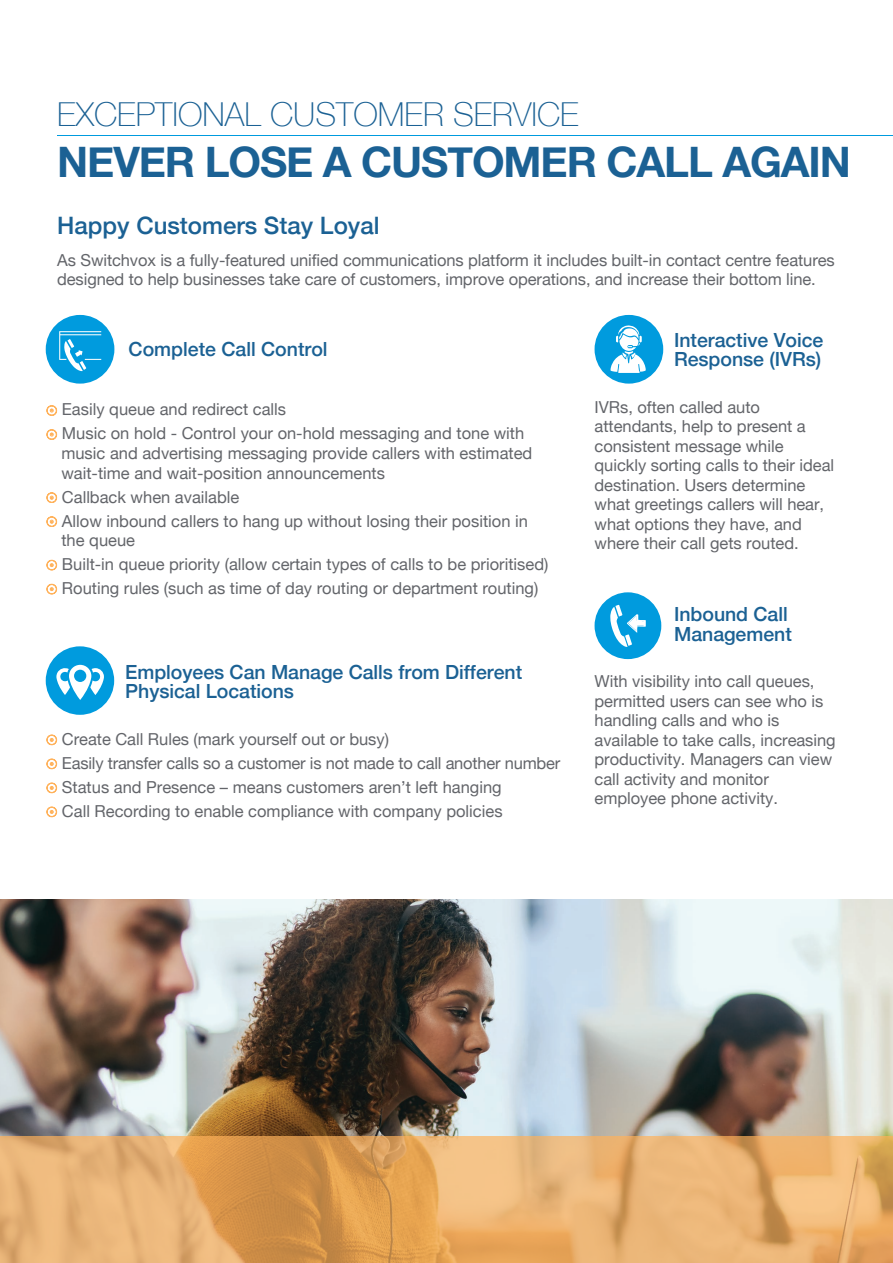
<style>
.page{position:relative;width:893px;height:1263px;background:#fff}
.page>*{position:absolute;margin:0;border:0;box-sizing:border-box;transform-origin:0 0}
.t1{font:700 42px "Helvetica Neue";letter-spacing:-.025em;color:#1b6194}
.t2{font:100 33px "Helvetica Neue";color:#1b6194}
.t3{font:500 24px "Helvetica Neue";color:#1b6194}
.t4{font:500 19.5px/19.5px "Helvetica Neue";color:#1b6194}
.t5{font:16.5px/19.5px "Helvetica Neue";color:#63656a}
</style>
<div class="page">
<hr style="left:57px;top:135px;width:836px;height:1px;background:#009bde">
<img style="left:0;top:899px;width:893px;height:238px">
<svg style="left:0;top:1137px;width:893px;height:126px"></svg>
<div style="left:595px;top:315px;width:68px;height:69px;background:#009bde;border-radius:50%"></div>
<svg style="left:610px;top:325px;width:36px;height:48px"></svg>
<div style="left:595px;top:592px;width:66px;height:67px;background:#009bde;border-radius:50%"></div>
<svg style="left:610px;top:605px;width:36px;height:42px"></svg>
<div style="left:46px;top:315px;width:68px;height:69px;background:#009bde;border-radius:50%"></div>
<svg style="left:59px;top:331px;width:42px;height:40px"></svg>
<div style="left:46px;top:646px;width:68px;height:69px;background:#009bde;border-radius:50%"></div>
<svg style="left:56px;top:665px;width:48px;height:35px"></svg>
<svg style="left:46px;top:405px;width:11px;height:11px"></svg>
<svg style="left:46px;top:429px;width:11px;height:11px"></svg>
<svg style="left:46px;top:492px;width:11px;height:11px"></svg>
<svg style="left:46px;top:516px;width:11px;height:11px"></svg>
<svg style="left:46px;top:559px;width:11px;height:12px"></svg>
<svg style="left:46px;top:583px;width:11px;height:12px"></svg>
<svg style="left:46px;top:734px;width:11px;height:11px"></svg>
<svg style="left:46px;top:758px;width:11px;height:11px"></svg>
<svg style="left:46px;top:782px;width:11px;height:11px"></svg>
<svg style="left:46px;top:806px;width:11px;height:11px"></svg>
<h2 class="t2" style="left:57px;top:90px;width:523px">EXCEPTIONAL CUSTOMER SERVICE</h2>
<h1 class="t1" style="left:57px;top:129px;width:795px">NEVER LOSE A CUSTOMER CALL AGAIN</h1>
<h3 class="t3" style="left:57px;top:206px;width:324px">Happy Customers Stay Loyal</h3>
<p class="t5" style="left:57px;top:251px;width:779px">As Switchvox is a fully-featured unified communications platform it includes built-in contact centre features designed to help businesses take care of customers, improve operations, and increase their bottom line.</p>
<p class="t4" style="left:129px;top:337px;width:201px">Complete Call Control</p>
<p class="t5" style="left:62px;top:399px;width:464px;line-height:24px">Easily queue and redirect calls<br>Music on hold - Control your on-hold messaging and tone with</p>
<p class="t5" style="left:61px;top:444px;width:472px">music and advertising messaging provide callers with estimated wait-time and wait-position announcements</p>
<p class="t5" style="left:62px;top:486px;width:468px;line-height:24px">Callback when available<br>Allow inbound callers to hang up without losing their position in</p>
<p class="t5" style="left:61px;top:529px;width:488px;line-height:24px">the queue<br>Built-in queue priority (allow certain types of calls to be prioritised)<br>Routing rules (such as time of day routing or department routing)</p>
<p class="t4" style="left:125px;top:660px;width:398px">Employees Can Manage Calls from Different<br>Physical Locations</p>
<p class="t5" style="left:62px;top:728px;width:500px;line-height:24px">Create Call Rules (mark yourself out or busy)<br>Easily transfer calls so a customer is not made to call another number Status and Presence – means customers aren’t left hanging<br>Call Recording to enable compliance with company policies</p>
<p class="t4" style="left:674px;top:328px;width:151px">Interactive Voice<br>Response (IVRs)</p>
<p class="t5" style="left:595px;top:398px;width:241px">IVRs, often called auto attendants, help to present a consistent message while quickly sorting calls to their ideal destination. Users determine what greetings callers will hear, what options they have, and where their call gets routed.</p>
<p class="t4" style="left:674px;top:603px;width:119px">Inbound Call<br>Management</p>
<p class="t5" style="left:595px;top:673px;width:243px">With visibility into call queues, permitted users can see who is handling calls and who is available to take calls, increasing productivity. Managers can view call activity and monitor employee phone activity.</p>
</div>
